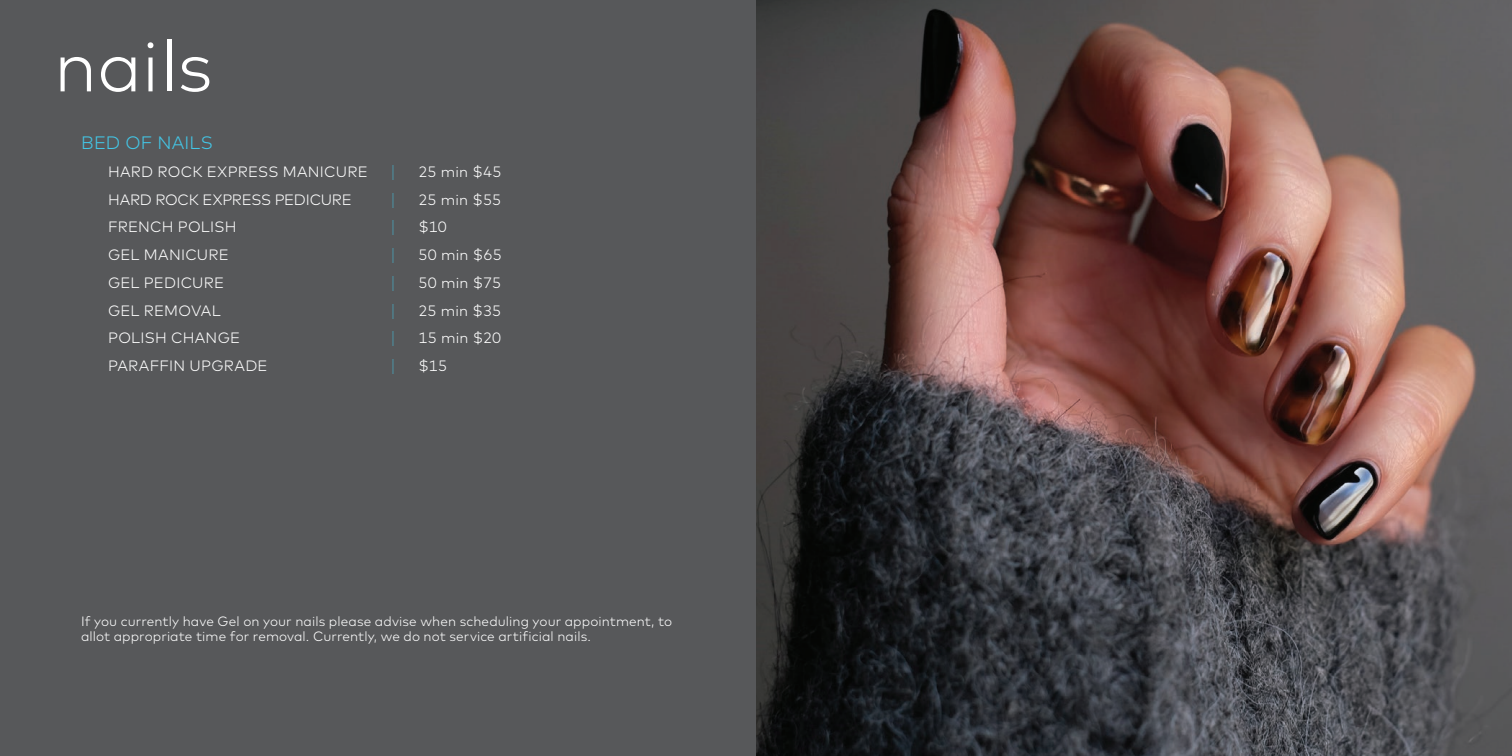
<style>
.page{position:relative;width:1512px;height:756px;background:#57585a}
.page>*{position:absolute;margin:0;border:0;box-sizing:border-box;transform-origin:0 0}
.t1{font:300 72px "Mark";color:#fff}
.t2{font:300 18px "Mark";letter-spacing:.01em;color:#43c6e6}
.t3{font:300 15px "Mark";letter-spacing:.015em;color:#fff}
.t4{font:300 15px "Mark";letter-spacing:-.01em;color:#fff}
.t5{font:300 15px "Apex New";color:#43c6e6}
.t6{font:300 13.5px/15px "Mark";letter-spacing:.01em;color:#fff}
</style>
<div class="page">
<img style="left:756px;top:0;width:756px;height:756px">
<h1 class="t1" style="left:54px;top:24px;width:160px">nails</h1>
<p class="t2" style="left:81px;top:132px;width:133px">BED OF NAILS</p>
<p class="t3" style="left:108px;top:163px;width:261px">HARD ROCK EXPRESS MANICURE</p>
<p class="t5" style="left:392px;top:162px;width:5px">|</p>
<p class="t3" style="left:419px;top:163px;width:84px">25 min $45</p>
<p class="t4" style="left:108px;top:191px;width:245px">HARD ROCK EXPRESS PEDICURE</p>
<p class="t5" style="left:392px;top:190px;width:5px">|</p>
<p class="t3" style="left:419px;top:191px;width:84px">25 min $55</p>
<p class="t3" style="left:108px;top:219px;width:130px">FRENCH POLISH</p>
<p class="t5" style="left:392px;top:218px;width:5px">|</p>
<p class="t3" style="left:419px;top:219px;width:30px">$10</p>
<p class="t3" style="left:108px;top:246px;width:122px">GEL MANICURE</p>
<p class="t5" style="left:392px;top:246px;width:5px">|</p>
<p class="t3" style="left:419px;top:246px;width:85px">50 min $65</p>
<p class="t3" style="left:108px;top:274px;width:118px">GEL PEDICURE</p>
<p class="t5" style="left:392px;top:273px;width:5px">|</p>
<p class="t3" style="left:419px;top:274px;width:84px">50 min $75</p>
<p class="t3" style="left:108px;top:302px;width:114px">GEL REMOVAL</p>
<p class="t5" style="left:392px;top:301px;width:5px">|</p>
<p class="t3" style="left:419px;top:302px;width:84px">25 min $35</p>
<p class="t3" style="left:108px;top:330px;width:134px">POLISH CHANGE</p>
<p class="t5" style="left:392px;top:329px;width:5px">|</p>
<p class="t3" style="left:419px;top:330px;width:84px">15 min $20</p>
<p class="t3" style="left:108px;top:357px;width:161px">PARAFFIN UPGRADE</p>
<p class="t5" style="left:392px;top:357px;width:5px">|</p>
<p class="t3" style="left:419px;top:357px;width:30px">$15</p>
<p class="t6" style="left:81px;top:614px;width:593px">If you currently have Gel on your nails please advise when scheduling your appointment, to allot appropriate time for removal. Currently, we do not service artificial nails.</p>
</div>
